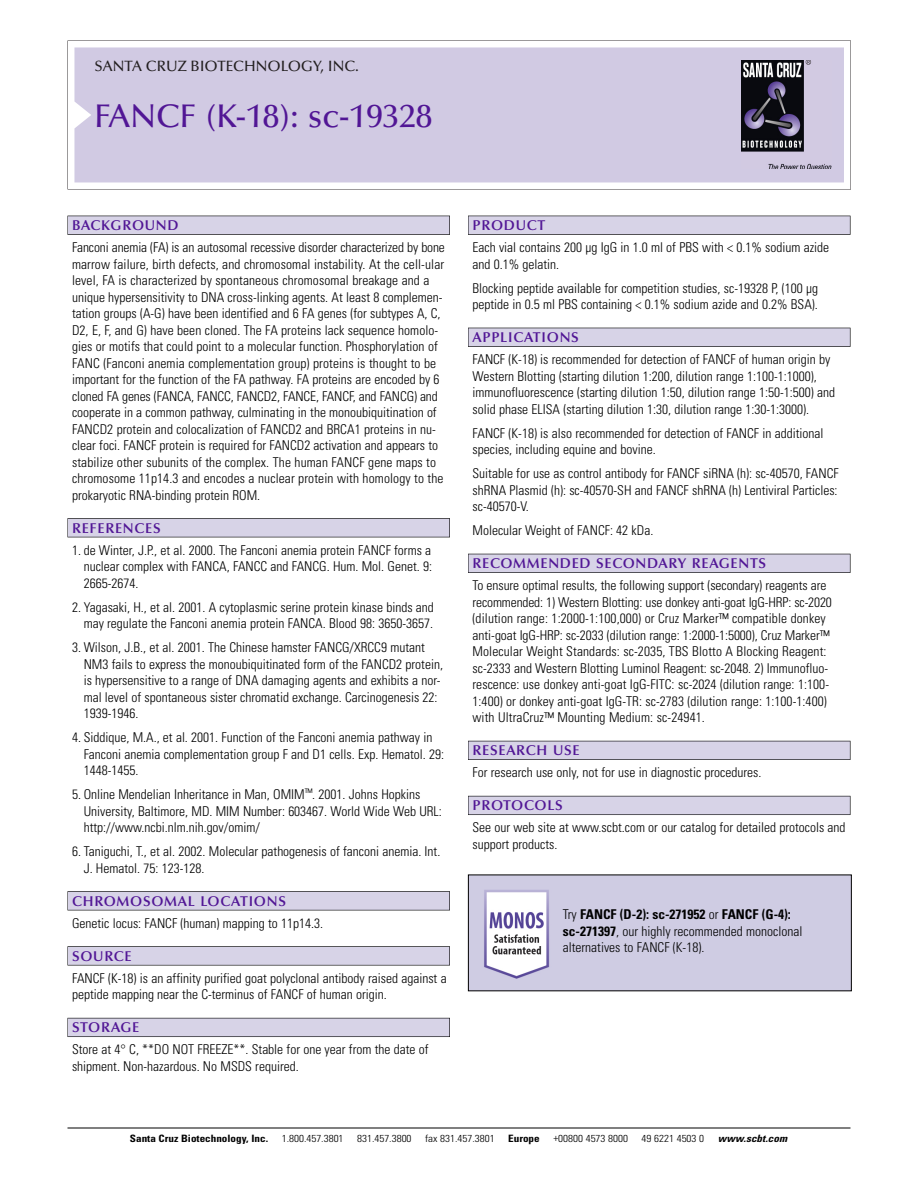
<style>
.page{position:relative;width:918px;height:1188px;background:#fff}
.page>*{position:absolute;margin:0;border:0;box-sizing:border-box;transform-origin:0 0}
.t1{font:500 33px "Optima";color:#511695}
.t2{font:500 15px "Optima";color:#231f20}
.t3{font:600 14.25px "Optima";letter-spacing:.05em;color:#511695}
.t4{font:300 condensed 13.5px/16.5px "Univers";color:#000}
.t5{font:300 condensed 10.2px "Univers";color:#000;scale:1.1 1}
.t6{font:700 condensed 10.2px "Univers";color:#000;scale:1.1 1}
.t7{font:italic 700 condensed 10.2px "Univers";letter-spacing:.005em;color:#000;scale:1.1 1}
.s1{font-weight:700}
</style>
<div class="page">
<svg style="left:68px;top:40px;width:783px;height:149px"></svg>
<div style="left:74px;top:47px;width:770px;height:135px;background:#d1cae3"></div>
<img style="left:741px;top:60px;width:90px;height:108px">
<div style="left:68px;top:216px;width:382px;height:19px;background:#525155"></div>
<div style="left:68px;top:216px;width:381px;height:18px;background:#d7d3e7"></div>
<div style="left:68px;top:518px;width:382px;height:19px;background:#525155"></div>
<div style="left:68px;top:519px;width:381px;height:18px;background:#d7d3e7"></div>
<div style="left:68px;top:891px;width:382px;height:19px;background:#545357"></div>
<div style="left:68px;top:892px;width:381px;height:18px;background:#d7d3e7"></div>
<div style="left:68px;top:946px;width:382px;height:19px;background:#575759"></div>
<div style="left:68px;top:947px;width:381px;height:18px;background:#d7d3e7"></div>
<div style="left:68px;top:1018px;width:382px;height:19px;background:#5b5a62"></div>
<div style="left:68px;top:1018px;width:381px;height:18px;background:#d7d3e7"></div>
<div style="left:468px;top:216px;width:382px;height:19px;background:#525155"></div>
<div style="left:468px;top:216px;width:382px;height:18px;background:#d7d3e7"></div>
<div style="left:468px;top:328px;width:382px;height:19px;background:#515055"></div>
<div style="left:468px;top:328px;width:382px;height:18px;background:#d7d3e7"></div>
<div style="left:468px;top:554px;width:382px;height:19px;background:#525158"></div>
<div style="left:468px;top:554px;width:382px;height:18px;background:#d7d3e7"></div>
<div style="left:468px;top:741px;width:382px;height:19px;background:#54535a"></div>
<div style="left:468px;top:741px;width:382px;height:18px;background:#d7d3e7"></div>
<div style="left:468px;top:796px;width:382px;height:19px;background:#5b5a62"></div>
<div style="left:468px;top:796px;width:382px;height:18px;background:#d7d3e7"></div>
<hr style="left:68px;top:1128px;width:782px;height:1px;background:#000">
<img style="left:470px;top:877px;width:380px;height:112px">
<p class="t2" style="left:94px;top:61px;width:266px">SANTA CRUZ BIOTECHNOLOGY, INC.</p>
<h1 class="t1" style="left:94px;top:103px;width:339px">FANCF (K-18): sc-19328</h1>
<p class="t3" style="left:72px;top:219px;width:108px">BACKGROUND</p>
<p class="t4" style="left:72px;top:240px;width:374px">Fanconi anemia (FA) is an autosomal recessive disorder characterized by bone marrow failure, birth defects, and chromosomal instability. At the cell-ular level, FA is characterized by spontaneous chromosomal breakage and a unique hypersensitivity to DNA cross-linking agents. At least 8 complemen&shy;tation groups (A-G) have been identified and 6 FA genes (for subtypes A, C, D2, E, F, and G) have been cloned. The FA proteins lack sequence homolo&shy;gies or motifs that could point to a molecular function. Phosphorylation of FANC (Fanconi anemia complementation group) proteins is thought to be important for the function of the FA pathway. FA proteins are encoded by 6 cloned FA genes (FANCA, FANCC, FANCD2, FANCE, FANCF, and FANCG) and cooperate in a common pathway, culminating in the monoubiquitination of FANCD2 protein and colocalization of FANCD2 and BRCA1 proteins in nu&shy;clear foci. FANCF protein is required for FANCD2 activation and appears to stabilize other subunits of the complex. The human FANCF gene maps to chromosome 11p14.3 and encodes a nuclear protein with homology to the prokaryotic RNA-binding protein ROM.</p>
<p class="t3" style="left:72px;top:522px;width:90px">REFERENCES</p>
<p class="t4" style="left:84px;top:543px;width:350px;text-align:justify;text-indent:-12px">1. de Winter, J.P., et al. 2000. The Fanconi anemia protein FANCF forms a nuclear complex with FANCA, FANCC and FANCG. Hum. Mol. Genet. 9:<br>2665-2674.</p>
<p class="t4" style="left:72px;top:600px;width:363px;text-align:right">2. Yagasaki, H., et al. 2001. A cytoplasmic serine protein kinase binds and may regulate the Fanconi anemia protein FANCA. Blood 98: 3650-3657.</p>
<p class="t4" style="left:84px;top:640px;width:361px;text-indent:-12px">3. Wilson, J.B., et al. 2001. The Chinese hamster FANCG/XRCC9 mutant NM3 fails to express the monoubiquitinated form of the FANCD2 protein, is hypersensitive to a range of DNA damaging agents and exhibits a nor&shy;mal level of spontaneous sister chromatid exchange. Carcinogenesis 22:<br>1939-1946.</p>
<p class="t4" style="left:84px;top:730px;width:362px;text-indent:-12px">4. Siddique, M.A., et al. 2001. Function of the Fanconi anemia pathway in<br>Fanconi anemia complementation group F and D1 cells. Exp. Hematol. 29:<br>1448-1455.</p>
<p class="t4" style="left:84px;top:787px;width:360px;text-indent:-12px">5. Online Mendelian Inheritance in Man, OMIM<sup>™</sup>. 2001. Johns Hopkins<br>University, Baltimore, MD. MIM Number: 603467. World Wide Web URL: http://www.ncbi.nlm.nih.gov/omim/</p>
<p class="t4" style="left:84px;top:844px;width:358px;text-indent:-12px">6. Taniguchi, T., et al. 2002. Molecular pathogenesis of fanconi anemia. Int.<br>J. Hematol. 75: 123-128.</p>
<p class="t3" style="left:72px;top:895px;width:215px">CHROMOSOMAL LOCATIONS</p>
<p class="t4" style="left:72px;top:916px;width:253px">Genetic locus: FANCF (human) mapping to 11p14.3.</p>
<p class="t3" style="left:72px;top:950px;width:61px">SOURCE</p>
<p class="t4" style="left:72px;top:971px;width:376px">FANCF (K-18) is an affinity purified goat polyclonal antibody raised against a peptide mapping near the C-terminus of FANCF of human origin.</p>
<p class="t3" style="left:72px;top:1022px;width:69px">STORAGE</p>
<p class="t4" style="left:72px;top:1042px;width:358px">Store at 4° C, **DO NOT FREEZE**. Stable for one year from the date of shipment. Non-hazardous. No MSDS required.</p>
<p class="t3" style="left:473px;top:219px;width:74px">PRODUCT</p>
<p class="t4" style="left:473px;top:240px;width:358px">Each vial contains 200 µg IgG in 1.0 ml of PBS with &lt; 0.1% sodium azide and 0.1% gelatin.</p>
<p class="t4" style="left:473px;top:281px;width:347px">Blocking peptide available for competition studies, sc-19328 P, (100 µg peptide in 0.5 ml PBS containing &lt; 0.1% sodium azide and 0.2% BSA).</p>
<p class="t3" style="left:473px;top:332px;width:108px">APPLICATIONS</p>
<p class="t4" style="left:473px;top:352px;width:364px">FANCF (K-18) is recommended for detection of FANCF of human origin by Western Blotting (starting dilution 1:200, dilution range 1:100-1:1000), immunofluorescence (starting dilution 1:50, dilution range 1:50-1:500) and solid phase ELISA (starting dilution 1:30, dilution range 1:30-1:3000).</p>
<p class="t4" style="left:473px;top:426px;width:352px">FANCF (K-18) is also recommended for detection of FANCF in additional species, including equine and bovine.</p>
<p class="t4" style="left:473px;top:466px;width:368px;text-align:justify">Suitable for use as control antibody for FANCF siRNA (h): sc-40570, FANCF shRNA Plasmid (h): sc-40570-SH and FANCF shRNA (h) Lentiviral Particles: sc-40570-V.</p>
<p class="t4" style="left:473px;top:523px;width:182px">Molecular Weight of FANCF: 42 kDa.</p>
<p class="t3" style="left:473px;top:558px;width:295px">RECOMMENDED SECONDARY REAGENTS</p>
<p class="t4" style="left:473px;top:578px;width:361px">To ensure optimal results, the following support (secondary) reagents are recommended: 1) Western Blotting: use donkey anti-goat IgG-HRP: sc-2020 (dilution range: 1:2000-1:100,000) or Cruz Marker™ compatible donkey anti-goat IgG-HRP: sc-2033 (dilution range: 1:2000-1:5000), Cruz Marker™ Molecular Weight Standards: sc-2035, TBS Blotto A Blocking Reagent: sc-2333 and Western Blotting Luminol Reagent: sc-2048. 2) Immunofluo&shy;rescence: use donkey anti-goat IgG-FITC: sc-2024 (dilution range: 1:100- 1:400) or donkey anti-goat IgG-TR: sc-2783 (dilution range: 1:100-1:400) with UltraCruz™ Mounting Medium: sc-24941.</p>
<p class="t3" style="left:473px;top:745px;width:109px">RESEARCH USE</p>
<p class="t4" style="left:473px;top:765px;width:290px">For research use only, not for use in diagnostic procedures.</p>
<p class="t3" style="left:473px;top:800px;width:92px">PROTOCOLS</p>
<p class="t4" style="left:473px;top:820px;width:375px">See our web site at www.scbt.com or our catalog for detailed protocols and support products.</p>
<p class="t4" style="left:563px;top:907px;width:241px">Try <span class="s1">FANCF (D-2): sc-271952</span> or <span class="s1">FANCF (G-4): sc-271397</span>, our highly recommended monoclonal alternatives to FANCF (K-18).</p>
<p class="t6" style="left:130px;top:1135px;width:127px">Santa Cruz Biotechnology, Inc.</p>
<p class="t5" style="left:282px;top:1135px;width:58px">1.800.457.3801</p>
<p class="t5" style="left:357px;top:1135px;width:51px">831.457.3800</p>
<p class="t5" style="left:425px;top:1135px;width:65px">fax 831.457.3801</p>
<p class="t6" style="left:508px;top:1135px;width:30px">Europe</p>
<p class="t5" style="left:553px;top:1135px;width:69px">+00800 4573 8000</p>
<p class="t5" style="left:642px;top:1135px;width:58px">49 6221 4503 0</p>
<p class="t7" style="left:718px;top:1135px;width:64px">www.scbt.com</p>
</div>
